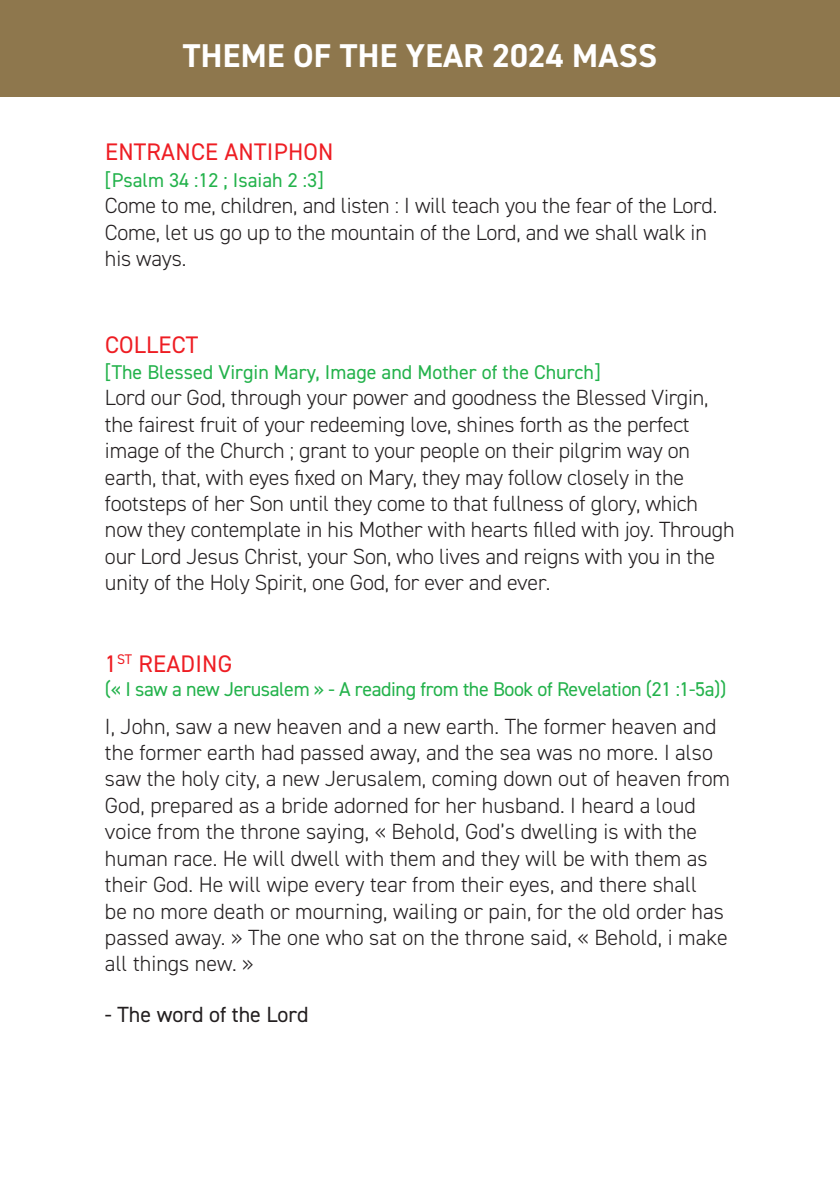
<style>
.page{position:relative;width:840px;height:1191px;background:#fff}
.page>*{position:absolute;margin:0;border:0;box-sizing:border-box;transform-origin:0 0}
.t1{font:700 33px "DIN2014";letter-spacing:.01em;color:#fff}
.t2{font:24px "DIN2014";letter-spacing:.01em;color:#ee1d23}
.t3{font:300 22px/26.4px "DIN2014";letter-spacing:-.01em;color:#231f20}
.t4{font:22px "DIN2014";color:#231f20}
.t5{font:20px "DIN2014";color:#23b24b}
.t6{font:20px "DIN2014";letter-spacing:-.02em;color:#23b24b}
</style>
<div class="page">
<div style="left:0;top:0;width:839px;height:96px;background:#8e774d"></div>
<p class="t1" style="left:183px;top:34px;width:475px">THEME OF THE YEAR 2024 MASS</p>
<p class="t2" style="left:105px;top:137px;width:230px">ENTRANCE ANTIPHON</p>
<p class="t5" style="left:105px;top:167px;width:220px">[Psalm 34 :12 ; Isaiah 2 :3]</p>
<p class="t3" style="left:105px;top:193px;width:613px">Come to me, children, and listen : I will teach you the fear of the Lord.</p>
<p class="t3" style="left:105px;top:219px;width:603px">Come, let us go up to the mountain of the Lord, and we shall walk in his ways.</p>
<p class="t2" style="left:105px;top:329px;width:94px">COLLECT</p>
<p class="t5" style="left:105px;top:359px;width:497px">[The Blessed Virgin Mary, Image and Mother of the Church]</p>
<p class="t3" style="left:105px;top:385px;width:630px">Lord our God, through your power and goodness the Blessed Virgin, the fairest fruit of your redeeming love, shines forth as the perfect image of the Church ; grant to your people on their pilgrim way on earth, that, with eyes fixed on Mary, they may follow closely in the footsteps of her Son until they come to that fullness of glory, which now they contemplate in his Mother with hearts filled with joy. Through our Lord Jesus Christ, your Son, who lives and reigns with you in the unity of the Holy Spirit, one God, for ever and ever.</p>
<p class="t2" style="left:105px;top:648px;width:129px">1<sup>ST</sup> READING</p>
<p class="t6" style="left:105px;top:676px;width:622px">(« I saw a new Jerusalem » - A reading from the Book of Revelation (21 :1-5a))</p>
<p class="t3" style="left:105px;top:713px;width:626px">I, John, saw a new heaven and a new earth. The former heaven and the former earth had passed away, and the sea was no more. I also saw the holy city, a new Jerusalem, coming down out of heaven from God, prepared as a bride adorned for her husband. I heard a loud voice from the throne saying, « Behold, God’s dwelling is with the human race. He will dwell with them and they will be with them as their God. He will wipe every tear from their eyes, and there shall<br>be no more death or mourning, wailing or pain, for the old order has passed away. » The one who sat on the throne said, « Behold, i make all things new. »</p>
<p class="t4" style="left:105px;top:1000px;width:205px">- The word of the Lord</p>
</div>
